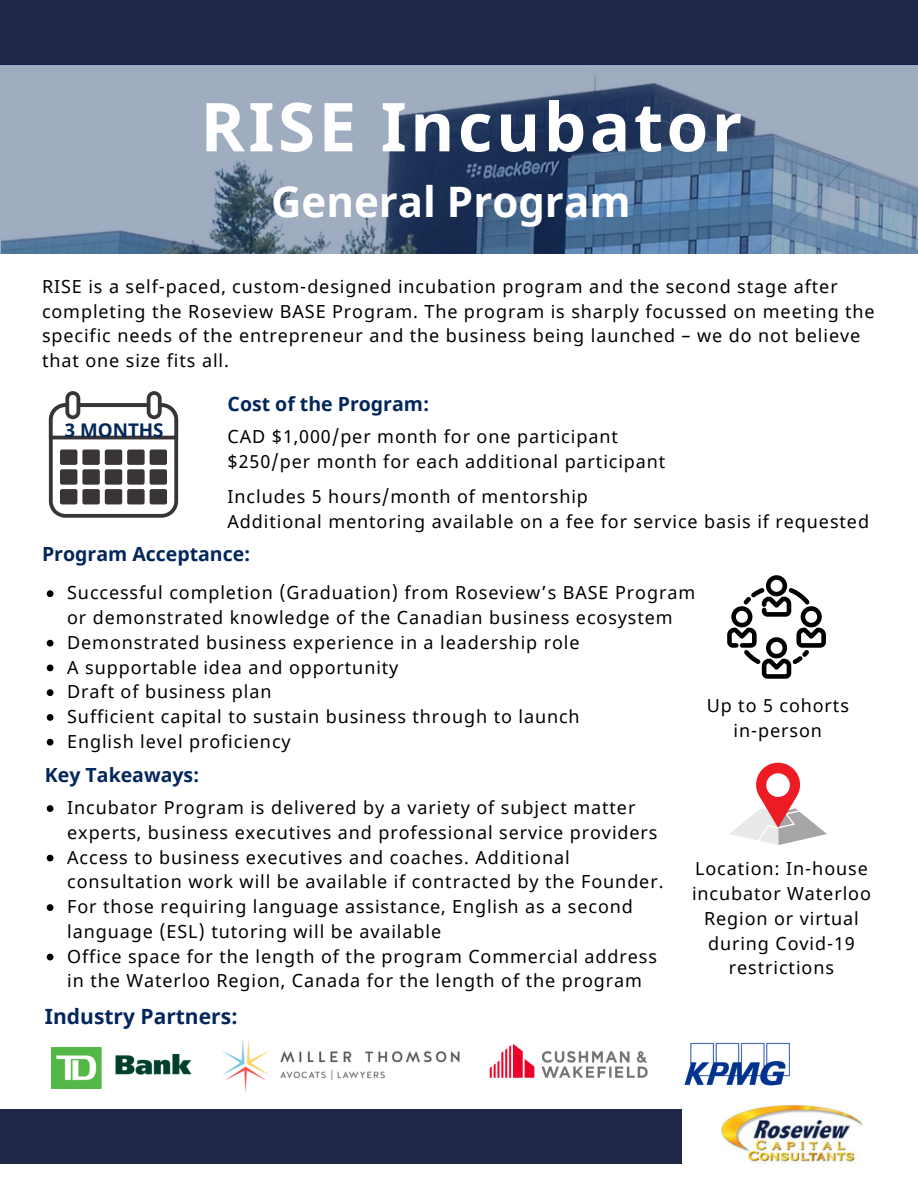
<style>
.page{position:relative;width:918px;height:1188px;background:#fff}
.page>*{position:absolute;margin:0;border:0;box-sizing:border-box;transform-origin:0 0}
.t1{font:700 67.5px "Noto Sans";letter-spacing:.05em;color:#fff}
.t2{font:700 42px "Noto Sans";color:#fff}
.t3{font:700 21px "Noto Sans";color:#03265b}
.t4{font:700 19.5px "Noto Sans";color:#03265b}
.t5{font:700 18.75px "Noto Sans";color:#03265b}
.t6{font:18px/24.8px "Noto Sans";letter-spacing:.05em;color:#000}
</style>
<div class="page">
<div style="left:0;top:0;width:918px;height:64px;background:#1e2746"></div>
<svg style="left:0;top:64px;width:918px;height:190px;background:#7387a2"></svg>
<img style="left:721px;top:1105px;width:142px;height:58px">
<svg style="left:49px;top:391px;width:129px;height:127px"></svg>
<svg style="left:727px;top:575px;width:99px;height:104px"></svg>
<img style="left:223px;top:1039px;width:237px;height:53px">
<div style="left:0;top:1109px;width:681px;height:54px;background:#1e2746"></div>
<img style="left:52px;top:1047px;width:138px;height:42px">
<img style="left:490px;top:1043px;width:157px;height:34px">
<img style="left:681px;top:1042px;width:132px;height:76px">
<svg style="left:730px;top:763px;width:97px;height:82px"></svg>
<div style="left:766px;top:773px;width:24px;height:24px;background:#fff;border-radius:50%"></div>
<svg style="left:47px;top:590px;width:6px;height:7px"></svg>
<svg style="left:47px;top:640px;width:6px;height:7px"></svg>
<svg style="left:47px;top:665px;width:6px;height:6px"></svg>
<svg style="left:47px;top:689px;width:6px;height:7px"></svg>
<svg style="left:47px;top:714px;width:6px;height:7px"></svg>
<svg style="left:47px;top:739px;width:6px;height:7px"></svg>
<svg style="left:47px;top:805px;width:6px;height:7px"></svg>
<svg style="left:47px;top:855px;width:6px;height:6px"></svg>
<svg style="left:47px;top:904px;width:6px;height:7px"></svg>
<svg style="left:47px;top:954px;width:6px;height:6px"></svg>
<h1 class="t1" style="left:200px;top:79px;width:543px">RISE Incubator</h1>
<h2 class="t2" style="left:271px;top:172px;width:361px">General Program</h2>
<p class="t6" style="left:42px;top:273px;width:834px">RISE is a self-paced, custom-designed incubation program and the second stage after completing the Roseview BASE Program. The program is sharply focussed on meeting the specific needs of the entrepreneur and the business being launched – we do not believe that one size fits all.</p>
<p class="t5" style="left:65px;top:417px;width:100px">3 MONTHS</p>
<p class="t4" style="left:228px;top:390px;width:203px">Cost of the Program:</p>
<p class="t6" style="left:228px;top:424px;width:439px">CAD $1,000/per month for one participant $250/per month for each additional participant</p>
<p class="t6" style="left:228px;top:484px;width:643px">Includes 5 hours/month of mentorship<br>Additional mentoring available on a fee for service basis if requested</p>
<p class="t4" style="left:42px;top:540px;width:210px">Program Acceptance:</p>
<p class="t6" style="left:67px;top:580px;width:629px">Successful completion (Graduation) from Roseview’s BASE Program or demonstrated knowledge of the Canadian business ecosystem Demonstrated business experience in a leadership role<br>A supportable idea and opportunity<br>Draft of business plan<br>Sufficient capital to sustain business through to launch<br>English level proficiency</p>
<p class="t4" style="left:45px;top:762px;width:156px">Key Takeaways:</p>
<p class="t6" style="left:707px;top:693px;width:144px;text-align:center">Up to 5 cohorts in-person</p>
<p class="t6" style="left:67px;top:795px;width:598px">Incubator Program is delivered by a variety of subject matter experts, business executives and professional service providers Access to business executives and coaches. Additional consultation work will be available if contracted by the Founder.<br>For those requiring language assistance, English as a second language (ESL) tutoring will be available<br>Office space for the length of the program Commercial address in the Waterloo Region, Canada for the length of the program</p>
<p class="t3" style="left:45px;top:1002px;width:194px">Industry Partners:</p>
<p class="t6" style="left:692px;top:856px;width:180px;text-align:center">Location: In-house incubator Waterloo<br>Region or virtual during Covid-19 restrictions</p>
</div>
